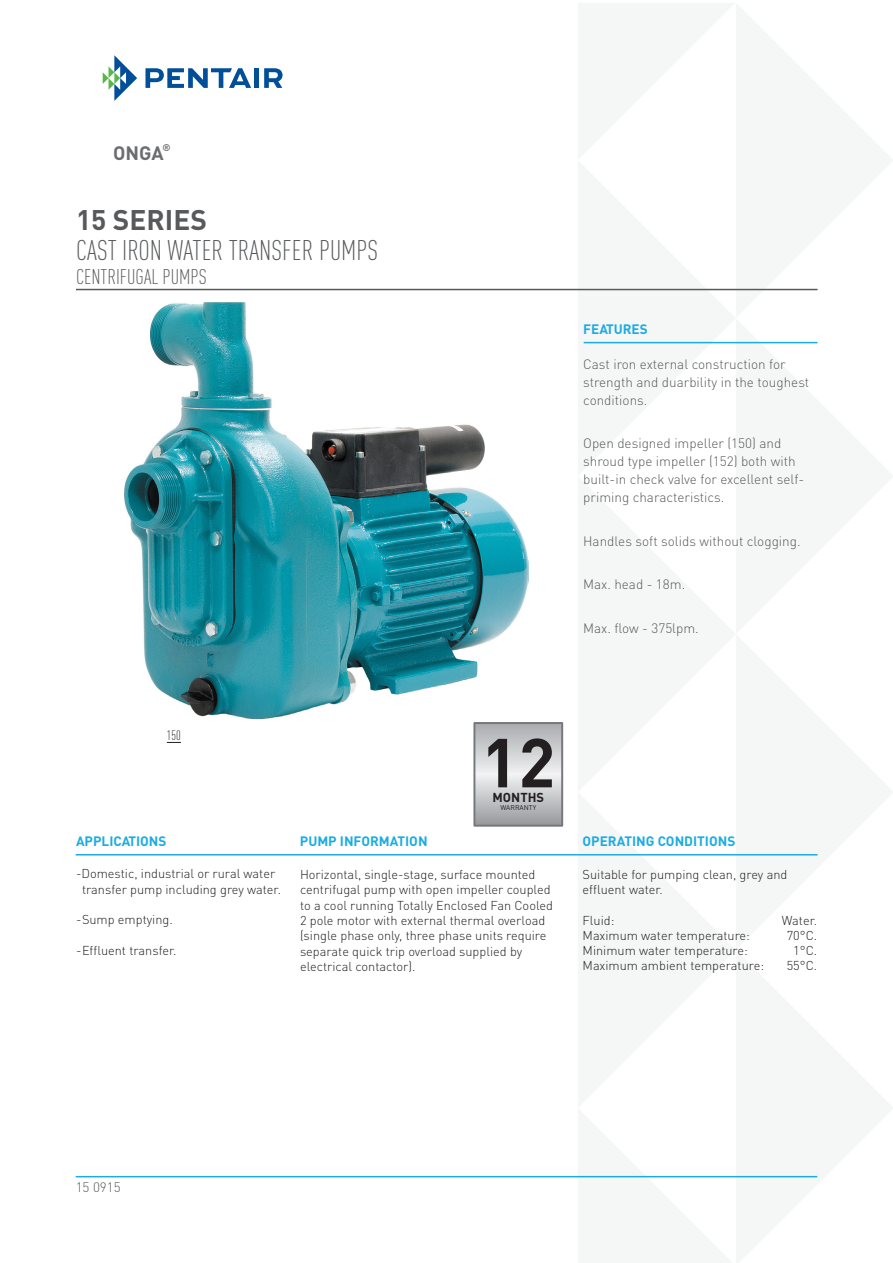
<style>
.page{position:relative;width:893px;height:1263px;background:#fff}
.page>*{position:absolute;margin:0;border:0;box-sizing:border-box;transform-origin:0 0}
.t1{font:700 68.1px "DIN Pro";color:#231f20}
.ParaStyle01-Leading{font:300 condensed 28.05px "DIN Pro";color:#58595b}
.ParaStyle01-Leading-2{font:700 28.05px "DIN Pro";color:#58595b}
.ParaStyle01-Leading-3{font:300 condensed 21px "DIN Pro";color:#58595b}
.t2{font:700 19.2px "DIN Pro";color:#6c6d70}
.ParaStyle02-Leading{font:300 13.5px/18px "DIN Pro";color:#58595b}
.ParaStyle06-Leading{font:700 13.5px "DIN Pro";color:#1bace3}
.ParaStyle04-Leading{font:700 13.5px "DIN Pro";color:#1bace3}
.ParaStyle01-Leading-4{font:700 13.5px "DIN Pro";color:#1bace3}
.ParaStyle01-Leading-5{font:300 13.5px "DIN Pro";color:#58595b}
.Product_image_descri{font:300 condensed 13.5px "DIN Pro";color:#231f20}
.t3{font:700 12.9px "DIN Pro";color:#231f20}
.ParaStyle04-Leading-2{font:300 12.75px/15.3px "DIN Pro";color:#231f20}
.t4{font:700 9.6px "DIN Pro";color:#6c6d70}
.t5{font:6.9px "DIN Pro";color:#231f20}
</style>
<div class="page">
<svg style="left:578px;top:288px;width:240px;height:56px;fill:#f5f6f6"></svg>
<svg style="left:578px;top:1175px;width:161px;height:3px"></svg>
<hr style="left:76px;top:854px;width:741px;height:1px;background:#1bace3">
<hr style="left:584px;top:342px;width:234px;height:1px;background:#1bace3">
<hr style="left:76px;top:289px;width:742px;height:1px;background:#58595b">
<hr style="left:76px;top:1176px;width:741px;height:1px;background:#1bace3">
<svg style="left:167px;top:742px;width:14px;height:1px"></svg>
<svg style="left:476px;top:725px;width:84px;height:99px;background:#c9cacc"></svg>
<div style="left:473px;top:722px;width:90px;height:105px;border:2px solid #76787b"></div>
<svg style="left:103px;top:55px;width:34px;height:46px"></svg>
<svg style="left:264px;top:68px;width:19px;height:20px"></svg>
<svg style="left:145px;top:68px;width:106px;height:20px"></svg>
<div style="left:254px;top:68px;width:5px;height:20px;background:#014e99"></div>
<img style="left:125px;top:302px;width:403px;height:417px">
<p class="t4" style="left:163px;top:139px;width:10px">®</p>
<p class="t2" style="left:113px;top:137px;width:52px">ONGA</p>
<p class="ParaStyle01-Leading-2" style="left:76px;top:196px;width:132px">15 SERIES</p>
<p class="ParaStyle01-Leading" style="left:76px;top:230px;width:304px">CAST IRON WATER TRANSFER PUMPS</p>
<p class="ParaStyle01-Leading-3" style="left:76px;top:262px;width:132px">CENTRIFUGAL PUMPS</p>
<p class="Product_image_descri" style="left:167px;top:726px;width:16px">150</p>
<p class="ParaStyle01-Leading-4" style="left:583px;top:317px;width:66px">FEATURES</p>
<p class="ParaStyle02-Leading" style="left:583px;top:353px;width:228px">Cast iron external construction for strength and duarbility in the toughest conditions.</p>
<p class="ParaStyle02-Leading" style="left:583px;top:433px;width:222px">Open designed impeller (150) and shroud type impeller (152) both with built-in check valve for excellent self&shy;priming characteristics.</p>
<p class="ParaStyle02-Leading" style="left:583px;top:530px;width:219px">Handles soft solids without clogging.</p>
<p class="ParaStyle02-Leading" style="left:583px;top:574px;width:104px">Max. head - 18m.</p>
<p class="ParaStyle02-Leading" style="left:583px;top:617px;width:117px">Max. flow - 375lpm.</p>
<p class="t1" style="left:481px;top:706px;width:75px">12</p>
<p class="t3" style="left:493px;top:786px;width:53px">MONTHS</p>
<p class="t5" style="left:500px;top:802px;width:37px">WARRANTY</p>
<p class="ParaStyle04-Leading" style="left:76px;top:830px;width:92px">APPLICATIONS</p>
<p class="ParaStyle04-Leading-2" style="left:76px;top:865px;width:207px;text-align:center">-Domestic, industrial or rural water transfer pump including grey water.</p>
<p class="ParaStyle04-Leading-2" style="left:76px;top:911px;width:98px">-Sump emptying.</p>
<p class="ParaStyle04-Leading-2" style="left:76px;top:941px;width:102px">-Effluent transfer.</p>
<p class="ParaStyle06-Leading" style="left:300px;top:830px;width:129px">PUMP INFORMATION</p>
<p class="ParaStyle06-Leading" style="left:583px;top:830px;width:154px">OPERATING CONDITIONS</p>
<p class="ParaStyle04-Leading-2" style="left:583px;top:865px;width:206px">Suitable for pumping clean, grey and effluent water.</p>
<p class="ParaStyle04-Leading-2" style="left:583px;top:911px;width:33px">Fluid:</p>
<p class="ParaStyle04-Leading-2" style="left:782px;top:911px;width:37px">Water.</p>
<p class="ParaStyle04-Leading-2" style="left:583px;top:926px;width:169px">Maximum water temperature:</p>
<p class="ParaStyle04-Leading-2" style="left:787px;top:926px;width:32px">70°C.</p>
<p class="ParaStyle04-Leading-2" style="left:583px;top:942px;width:167px">Minimum water temperature:</p>
<p class="ParaStyle04-Leading-2" style="left:793px;top:942px;width:25px">1°C.</p>
<p class="ParaStyle04-Leading-2" style="left:583px;top:957px;width:183px">Maximum ambient temperature:</p>
<p class="ParaStyle04-Leading-2" style="left:787px;top:957px;width:32px">55°C.</p>
<p class="ParaStyle04-Leading-2" style="left:300px;top:866px;width:255px">Horizontal, single-stage, surface mounted centrifugal pump with open impeller coupled to a cool running Totally Enclosed Fan Cooled 2 pole motor with external thermal overload (single phase only, three phase units require separate quick trip overload supplied by electrical contactor).</p>
<p class="ParaStyle01-Leading-5" style="left:76px;top:1177px;width:47px">15 0915</p>
</div>
